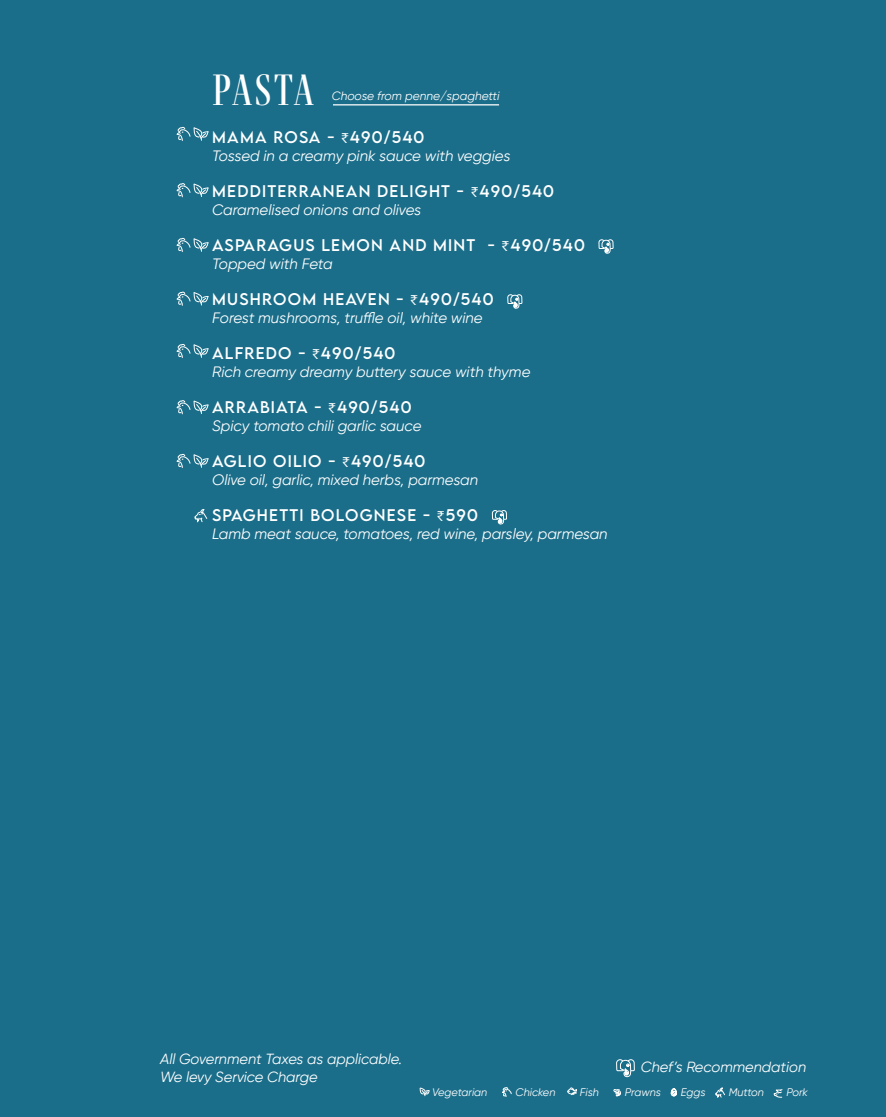
<style>
.page{position:relative;width:886px;height:1117px;background:#fff}
.page>*{position:absolute;margin:0;border:0;box-sizing:border-box;transform-origin:0 0}
.t1{font:45px "Fino";letter-spacing:.035em;color:#fff}
.t2{font:italic 15px "Gilroy";color:#fff}
.t3{font:15px "LEMONMILK";letter-spacing:.08em;color:#fff}
.t4{font:italic 14.62px/17.6px "Gilroy";color:#fff}
.t5{font:italic 12px "Gilroy";color:#fff}
.t6{font:italic 10.88px "Gilroy";color:#fff}
.s1{font-family:"Myriad Pro"}
</style>
<div class="page">
<div style="left:1px;top:0;width:885px;height:1116px;background:#1b6e8a"></div>
<svg style="left:598px;top:239px;width:16px;height:15px"></svg>
<svg style="left:507px;top:294px;width:15px;height:15px"></svg>
<svg style="left:492px;top:510px;width:15px;height:15px"></svg>
<hr style="left:333px;top:104px;width:166px;height:1px;background:#fff">
<svg style="left:194px;top:509px;width:14px;height:14px"></svg>
<svg style="left:176px;top:127px;width:33px;height:14px"></svg>
<svg style="left:176px;top:183px;width:33px;height:14px"></svg>
<svg style="left:176px;top:238px;width:33px;height:14px"></svg>
<svg style="left:176px;top:291px;width:33px;height:15px"></svg>
<svg style="left:176px;top:344px;width:33px;height:14px"></svg>
<svg style="left:176px;top:400px;width:33px;height:14px"></svg>
<svg style="left:176px;top:453px;width:33px;height:15px"></svg>
<svg style="left:420px;top:1087px;width:10px;height:9px"></svg>
<svg style="left:502px;top:1087px;width:10px;height:9px"></svg>
<svg style="left:613px;top:1059px;width:22px;height:38px"></svg>
<svg style="left:567px;top:1087px;width:10px;height:7px"></svg>
<svg style="left:715px;top:1087px;width:10px;height:11px"></svg>
<svg style="left:774px;top:1089px;width:8px;height:8px"></svg>
<svg style="left:671px;top:1088px;width:6px;height:7px"></svg>
<h1 class="t1" style="left:212px;top:64px;width:103px">PASTA</h1>
<p class="t5" style="left:332px;top:88px;width:169px">Choose from penne/spaghetti</p>
<p class="t3" style="left:212px;top:127px;width:214px">MAMA ROSA - <span class="s1">₹</span>490/540</p>
<p class="t2" style="left:212px;top:146px;width:300px">Tossed in a creamy pink sauce with veggies</p>
<p class="t3" style="left:212px;top:181px;width:343px">MEDDITERRANEAN DELIGHT - <span class="s1">₹</span>490/540</p>
<p class="t2" style="left:212px;top:200px;width:211px">Caramelised onions and olives</p>
<p class="t3" style="left:212px;top:235px;width:374px">ASPARAGUS LEMON AND MINT - <span class="s1">₹</span>490/540</p>
<p class="t2" style="left:212px;top:254px;width:122px">Topped with Feta</p>
<p class="t3" style="left:212px;top:289px;width:283px">MUSHROOM HEAVEN - <span class="s1">₹</span>490/540</p>
<p class="t2" style="left:212px;top:308px;width:272px">Forest mushrooms, truffle oil, white wine</p>
<p class="t3" style="left:212px;top:343px;width:185px">ALFREDO - <span class="s1">₹</span>490/540</p>
<p class="t2" style="left:212px;top:362px;width:320px">Rich creamy dreamy buttery sauce with thyme</p>
<p class="t3" style="left:212px;top:397px;width:201px">ARRABIATA - <span class="s1">₹</span>490/540</p>
<p class="t2" style="left:212px;top:416px;width:211px">Spicy tomato chili garlic sauce</p>
<p class="t3" style="left:212px;top:451px;width:215px">AGLIO OILIO - <span class="s1">₹</span>490/540</p>
<p class="t2" style="left:212px;top:470px;width:267px">Olive oil, garlic, mixed herbs, parmesan</p>
<p class="t3" style="left:212px;top:505px;width:267px">SPAGHETTI BOLOGNESE - <span class="s1">₹</span>590</p>
<p class="t2" style="left:212px;top:524px;width:397px">Lamb meat sauce, tomatoes, red wine, parsley, parmesan</p>
<p class="t4" style="left:160px;top:1050px;width:244px">All Government Taxes as applicable.<br>We levy Service Charge</p>
<p class="t4" style="left:641px;top:1057px;width:167px">Chef’s Recommendation</p>
<p class="t6" style="left:432px;top:1085px;width:57px">Vegetarian</p>
<p class="t6" style="left:515px;top:1085px;width:41px">Chicken</p>
<p class="t6" style="left:580px;top:1085px;width:21px">Fish</p>
<p class="t6" style="left:625px;top:1085px;width:38px">Prawns</p>
<p class="t6" style="left:681px;top:1085px;width:26px">Eggs</p>
<p class="t6" style="left:729px;top:1085px;width:37px">Mutton</p>
<p class="t6" style="left:786px;top:1085px;width:23px">Pork</p>
</div>
